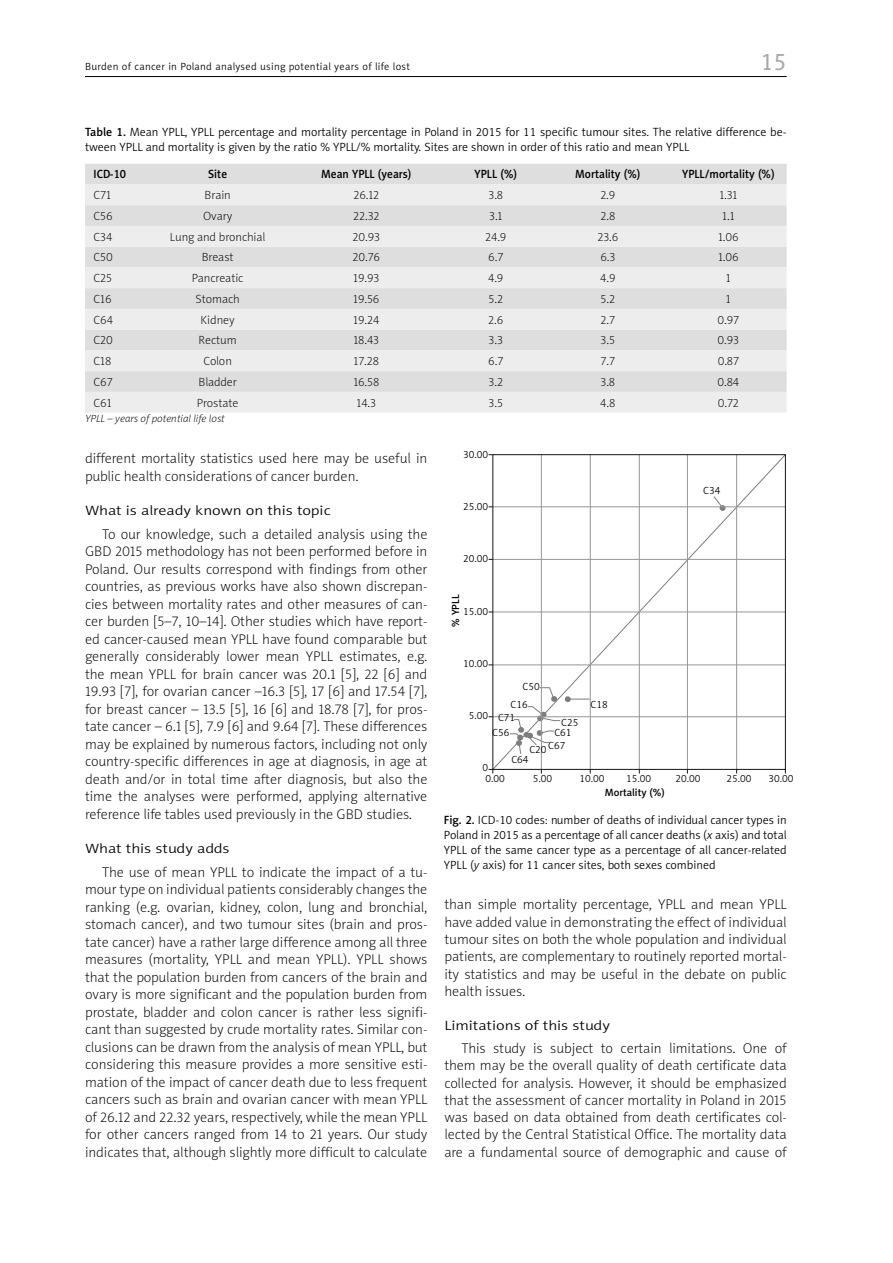
<style>
.page{position:relative;width:893px;height:1263px;background:#fff}
.page>*{position:absolute;margin:0;border:0;box-sizing:border-box;transform-origin:0 0}
.t1{font:24px "Naomi Sans EFN";color:#a8a8a7}
.t2{font:14.25px/17.5px "Naomi Sans EFN Thin";color:#000;text-align:justify}
.t3{font:13.5px "Naomi Sans EFN Light";color:#000;scale:1.2 1}
.t4{font:12px/15px "Naomi Sans EFN Light";color:#000}
.t5{font:12px "Naomi Sans EFN Thin";color:#000}
.t6{font:12px "Naomi Sans EFN Medium";color:#000;scale:.95 1}
.t7{font:10.5px/18px "Naomi Sans EFN Light";color:#000}
.t8{font:10.5px "Naomi Sans EFN Light";letter-spacing:.03em;color:#000}
.t9{font:italic 10.5px "Naomi Sans EFN Thin";color:#000}
.t10{font:10.5px "Naomi Sans EFN Medium";color:#000}
.s1{font-family:"Naomi Sans EFN Medium"}
.s2{font-style:italic}
</style>
<div class="page">
<hr style="left:85px;top:76px;width:702px;height:1px;background:#000">
<div style="left:85px;top:164px;width:702px;height:20px;background:#dedede"></div>
<svg style="left:85px;top:184px;width:702px;height:229px;background:#e6e6e6"></svg>
<svg style="left:492px;top:454px;width:294px;height:320px"></svg>
<p class="t8" style="left:85px;top:61px;width:326px">Burden of cancer in Poland analysed using potential years of life lost</p>
<h1 class="t1" style="left:760px;top:47px;width:28px">15</h1>
<p class="t4" style="left:85px;top:125px;width:703px"><span class="s1">Table 1.</span> Mean YPLL, YPLL percentage and mortality percentage in Poland in 2015 for 11 specific tumour sites. The relative difference be&shy;tween YPLL and mortality is given by the ratio % YPLL/% mortality. Sites are shown in order of this ratio and mean YPLL</p>
<p class="t6" style="left:94px;top:167px;width:36px">ICD-10</p>
<p class="t6" style="left:208px;top:167px;width:21px">Site</p>
<p class="t6" style="left:321px;top:167px;width:97px">Mean YPLL (years)</p>
<p class="t6" style="left:475px;top:167px;width:46px">YPLL (%)</p>
<p class="t6" style="left:575px;top:167px;width:70px">Mortality (%)</p>
<p class="t6" style="left:682px;top:167px;width:99px">YPLL/mortality (%)</p>
<p class="t5" style="left:94px;top:189px;width:19px">C71</p>
<p class="t5" style="left:204px;top:189px;width:28px">Brain</p>
<p class="t5" style="left:353px;top:189px;width:27px">26.12</p>
<p class="t5" style="left:488px;top:189px;width:16px">3.8</p>
<p class="t5" style="left:600px;top:189px;width:17px">2.9</p>
<p class="t5" style="left:719px;top:189px;width:20px">1.31</p>
<p class="t5" style="left:94px;top:209px;width:21px">C56</p>
<p class="t5" style="left:203px;top:209px;width:31px">Ovary</p>
<p class="t5" style="left:353px;top:209px;width:28px">22.32</p>
<p class="t5" style="left:489px;top:209px;width:15px">3.1</p>
<p class="t5" style="left:600px;top:209px;width:16px">2.8</p>
<p class="t5" style="left:722px;top:209px;width:14px">1.1</p>
<p class="t5" style="left:94px;top:230px;width:20px">C34</p>
<p class="t5" style="left:170px;top:230px;width:97px">Lung and bronchial</p>
<p class="t5" style="left:353px;top:230px;width:29px">20.93</p>
<p class="t5" style="left:485px;top:230px;width:23px">24.9</p>
<p class="t5" style="left:597px;top:230px;width:22px">23.6</p>
<p class="t5" style="left:718px;top:230px;width:22px">1.06</p>
<p class="t5" style="left:94px;top:251px;width:21px">C50</p>
<p class="t5" style="left:202px;top:251px;width:33px">Breast</p>
<p class="t5" style="left:353px;top:251px;width:29px">20.76</p>
<p class="t5" style="left:488px;top:251px;width:16px">6.7</p>
<p class="t5" style="left:600px;top:251px;width:16px">6.3</p>
<p class="t5" style="left:718px;top:251px;width:22px">1.06</p>
<p class="t5" style="left:94px;top:272px;width:20px">C25</p>
<p class="t5" style="left:192px;top:272px;width:53px">Pancreatic</p>
<p class="t5" style="left:353px;top:272px;width:28px">19.93</p>
<p class="t5" style="left:488px;top:272px;width:17px">4.9</p>
<p class="t5" style="left:600px;top:272px;width:17px">4.9</p>
<p class="t5" style="left:726px;top:272px;width:6px">1</p>
<p class="t5" style="left:94px;top:292px;width:19px">C16</p>
<p class="t5" style="left:195px;top:292px;width:46px">Stomach</p>
<p class="t5" style="left:353px;top:292px;width:28px">19.56</p>
<p class="t5" style="left:488px;top:292px;width:16px">5.2</p>
<p class="t5" style="left:601px;top:292px;width:16px">5.2</p>
<p class="t5" style="left:726px;top:292px;width:6px">1</p>
<p class="t5" style="left:94px;top:313px;width:21px">C64</p>
<p class="t5" style="left:201px;top:313px;width:36px">Kidney</p>
<p class="t5" style="left:353px;top:313px;width:28px">19.24</p>
<p class="t5" style="left:488px;top:313px;width:17px">2.6</p>
<p class="t5" style="left:601px;top:313px;width:16px">2.7</p>
<p class="t5" style="left:718px;top:313px;width:23px">0.97</p>
<p class="t5" style="left:94px;top:334px;width:21px">C20</p>
<p class="t5" style="left:199px;top:334px;width:40px">Rectum</p>
<p class="t5" style="left:353px;top:334px;width:27px">18.43</p>
<p class="t5" style="left:489px;top:334px;width:16px">3.3</p>
<p class="t5" style="left:601px;top:334px;width:16px">3.5</p>
<p class="t5" style="left:718px;top:334px;width:23px">0.93</p>
<p class="t5" style="left:94px;top:354px;width:19px">C18</p>
<p class="t5" style="left:203px;top:354px;width:30px">Colon</p>
<p class="t5" style="left:354px;top:354px;width:27px">17.28</p>
<p class="t5" style="left:488px;top:354px;width:16px">6.7</p>
<p class="t5" style="left:601px;top:354px;width:16px">7.7</p>
<p class="t5" style="left:718px;top:354px;width:23px">0.87</p>
<p class="t5" style="left:94px;top:375px;width:21px">C67</p>
<p class="t5" style="left:198px;top:375px;width:40px">Bladder</p>
<p class="t5" style="left:353px;top:375px;width:27px">16.58</p>
<p class="t5" style="left:488px;top:375px;width:16px">3.2</p>
<p class="t5" style="left:600px;top:375px;width:16px">3.8</p>
<p class="t5" style="left:718px;top:375px;width:23px">0.84</p>
<p class="t5" style="left:94px;top:396px;width:19px">C61</p>
<p class="t5" style="left:197px;top:396px;width:43px">Prostate</p>
<p class="t5" style="left:357px;top:396px;width:21px">14.3</p>
<p class="t5" style="left:489px;top:396px;width:16px">3.5</p>
<p class="t5" style="left:600px;top:396px;width:17px">4.8</p>
<p class="t5" style="left:718px;top:396px;width:23px">0.72</p>
<p class="t9" style="left:85px;top:412px;width:141px">YPLL – years of potential life lost</p>
<p class="t2" style="left:85px;top:450px;width:344px">different mortality statistics used here may be useful in public health considerations of cancer burden.</p>
<p class="t3" style="left:85px;top:503px;width:206px">What is already known on this topic</p>
<p class="t2" style="left:85px;top:525px;width:344px;text-indent:17px">To our knowledge, such a detailed analysis using the GBD 2015 methodology has not been performed before in Poland. Our results correspond with findings from other countries, as previous works have also shown discrepan&shy;cies between mortality rates and other measures of can&shy;cer burden [5–7, 10–14]. Other studies which have report&shy;ed cancer-caused mean YPLL have found comparable but generally considerably lower mean YPLL estimates, e.g. the mean YPLL for brain cancer was 20.1 [5], 22 [6] and 19.93 [7], for ovarian cancer –16.3 [5], 17 [6] and 17.54 [7], for breast cancer – 13.5 [5], 16 [6] and 18.78 [7], for pros&shy;tate cancer – 6.1 [5], 7.9 [6] and 9.64 [7]. These differences may be explained by numerous factors, including not only country-specific differences in age at diagnosis, in age at death and/or in total time after diagnosis, but also the time the analyses were performed, applying alternative reference life tables used previously in the GBD studies.</p>
<p class="t3" style="left:85px;top:841px;width:122px">What this study adds</p>
<p class="t2" style="left:85px;top:863px;width:344px;text-indent:17px">The use of mean YPLL to indicate the impact of a tu&shy;mour type on individual patients considerably changes the ranking (e.g. ovarian, kidney, colon, lung and bronchial, stomach cancer), and two tumour sites (brain and pros&shy;tate cancer) have a rather large difference among all three measures (mortality, YPLL and mean YPLL). YPLL shows that the population burden from cancers of the brain and ovary is more significant and the population burden from prostate, bladder and colon cancer is rather less signifi&shy;cant than suggested by crude mortality rates. Similar con&shy;clusions can be drawn from the analysis of mean YPLL, but considering this measure provides a more sensitive esti&shy;mation of the impact of cancer death due to less frequent cancers such as brain and ovarian cancer with mean YPLL of 26.12 and 22.32 years, respectively, while the mean YPLL for other cancers ranged from 14 to 21 years. Our study indicates that, although slightly more difficult to calculate</p>
<p class="t7" style="left:463px;top:445px;width:27px">30.00</p>
<p class="t7" style="left:463px;top:498px;width:27px">25.00</p>
<p class="t7" style="left:463px;top:550px;width:27px">20.00</p>
<p class="t10" style="left:449px;top:627px;width:34px;rotate:-90deg">% YPLL</p>
<p class="t7" style="left:463px;top:602px;width:27px">15.00</p>
<p class="t7" style="left:463px;top:654px;width:27px">10.00</p>
<p class="t7" style="left:510px;top:677px;width:31px;text-indent:12px">C50<br>C16</p>
<p class="t7" style="left:492px;top:709px;width:25px;line-height:15.3px;text-align:center">C71<br>C56</p>
<p class="t7" style="left:511px;top:750px;width:19px">C64</p>
<p class="t7" style="left:469px;top:707px;width:21px">5.00</p>
<p class="t7" style="left:561px;top:713px;width:19px">C25</p>
<p class="t7" style="left:554px;top:723px;width:19px">C61</p>
<p class="t7" style="left:548px;top:736px;width:19px">C67</p>
<p class="t7" style="left:529px;top:741px;width:19px">C20</p>
<p class="t7" style="left:482px;top:759px;width:7px">0</p>
<p class="t7" style="left:590px;top:695px;width:19px">C18</p>
<p class="t7" style="left:703px;top:481px;width:19px">C34</p>
<p class="t7" style="left:486px;top:770px;width:21px">0.00</p>
<p class="t7" style="left:533px;top:770px;width:21px">5.00</p>
<p class="t7" style="left:580px;top:770px;width:27px">10.00</p>
<p class="t7" style="left:626px;top:770px;width:27px">15.00</p>
<p class="t7" style="left:676px;top:770px;width:27px">20.00</p>
<p class="t7" style="left:727px;top:770px;width:27px">25.00</p>
<p class="t7" style="left:769px;top:770px;width:27px">30.00</p>
<p class="t10" style="left:605px;top:786px;width:62px">Mortality (%)</p>
<p class="t4" style="left:444px;top:812px;width:344px;text-align:justify"><span class="s1">Fig. 2.</span> ICD-10 codes: number of deaths of individual cancer types in Poland in 2015 as a percentage of all cancer deaths (<span class="s2">x</span> axis) and total YPLL of the same cancer type as a percentage of all cancer-related YPLL (<span class="s2">y</span> axis) for 11 cancer sites, both sexes combined</p>
<p class="t2" style="left:444px;top:896px;width:344px">than simple mortality percentage, YPLL and mean YPLL have added value in demonstrating the effect of individual tumour sites on both the whole population and individual patients, are complementary to routinely reported mortal&shy;ity statistics and may be useful in the debate on public health issues.</p>
<p class="t3" style="left:444px;top:1017px;width:139px">Limitations of this study</p>
<p class="t2" style="left:444px;top:1040px;width:344px;text-indent:17px">This study is subject to certain limitations. One of them may be the overall quality of death certificate data collected for analysis. However, it should be emphasized that the assessment of cancer mortality in Poland in 2015 was based on data obtained from death certificates col&shy;lected by the Central Statistical Office. The mortality data are a fundamental source of demographic and cause of</p>
</div>
